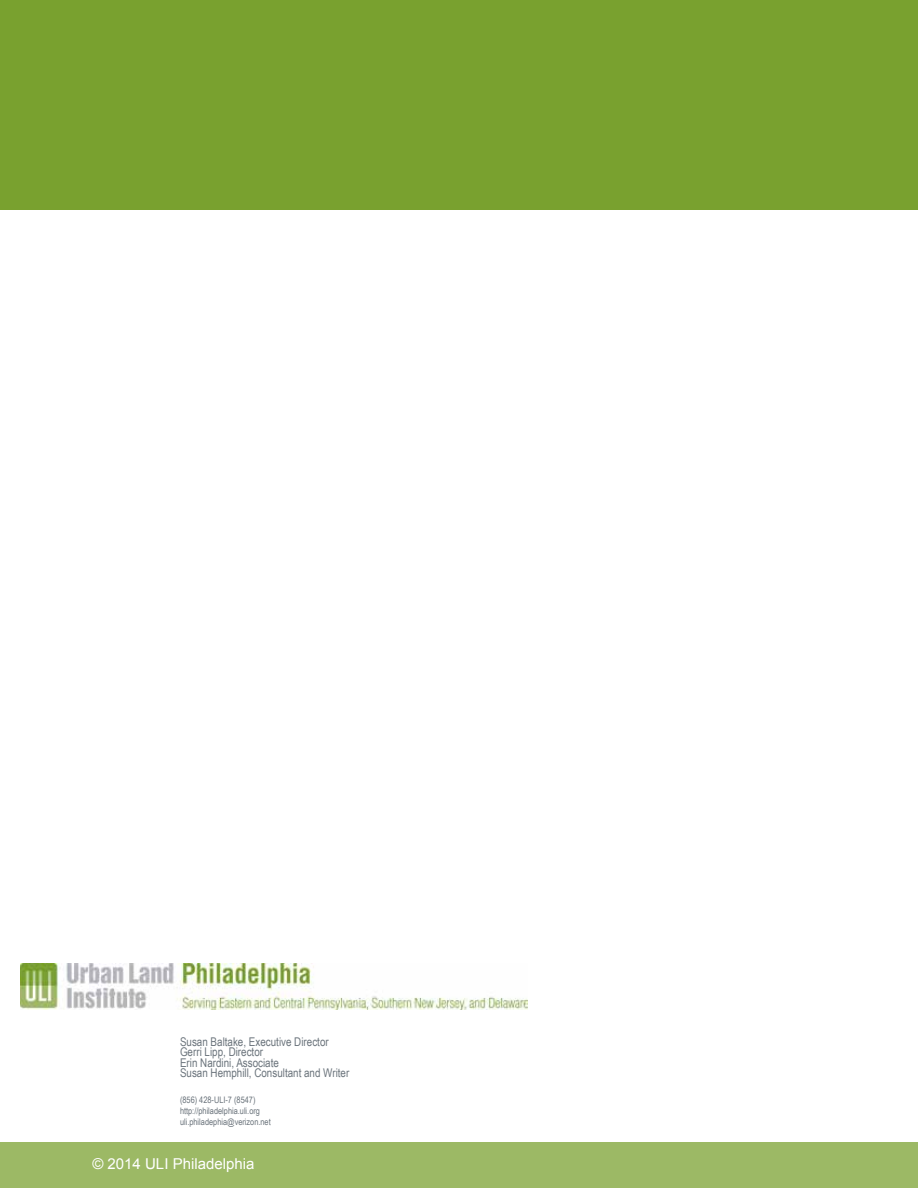
<style>
.page{position:relative;width:918px;height:1188px;background:#fff}
.page>*{position:absolute;margin:0;border:0;box-sizing:border-box;transform-origin:0 0}
.t1{font:15px "Arial";color:#fff}
.t2{font:12px/10.5px "Arial Narrow";color:#6a737b}
.t3{font:9px/10.5px "Arial Narrow";color:#6a737b}
</style>
<div class="page">
<div style="left:0;top:0;width:918px;height:209px;background:#79a12f"></div>
<div style="left:0;top:1143px;width:918px;height:45px;background:#9cb965"></div>
<img style="left:21px;top:964px;width:506px;height:46px">
<p class="t2" style="left:180px;top:1036px;width:171px">Susan Baltake, Executive Director<br>Gerri Lipp, Director<br>Erin Nardini, Associate<br>Susan Hemphill, Consultant and Writer</p>
<p class="t3" style="left:180px;top:1095px;width:92px">(856) 428-ULI-7 (8547) http://philadelphia.uli.org uli.philadephia@verizon.net</p>
<p class="t1" style="left:92px;top:1154px;width:163px">© 2014 ULI Philadelphia</p>
</div>
